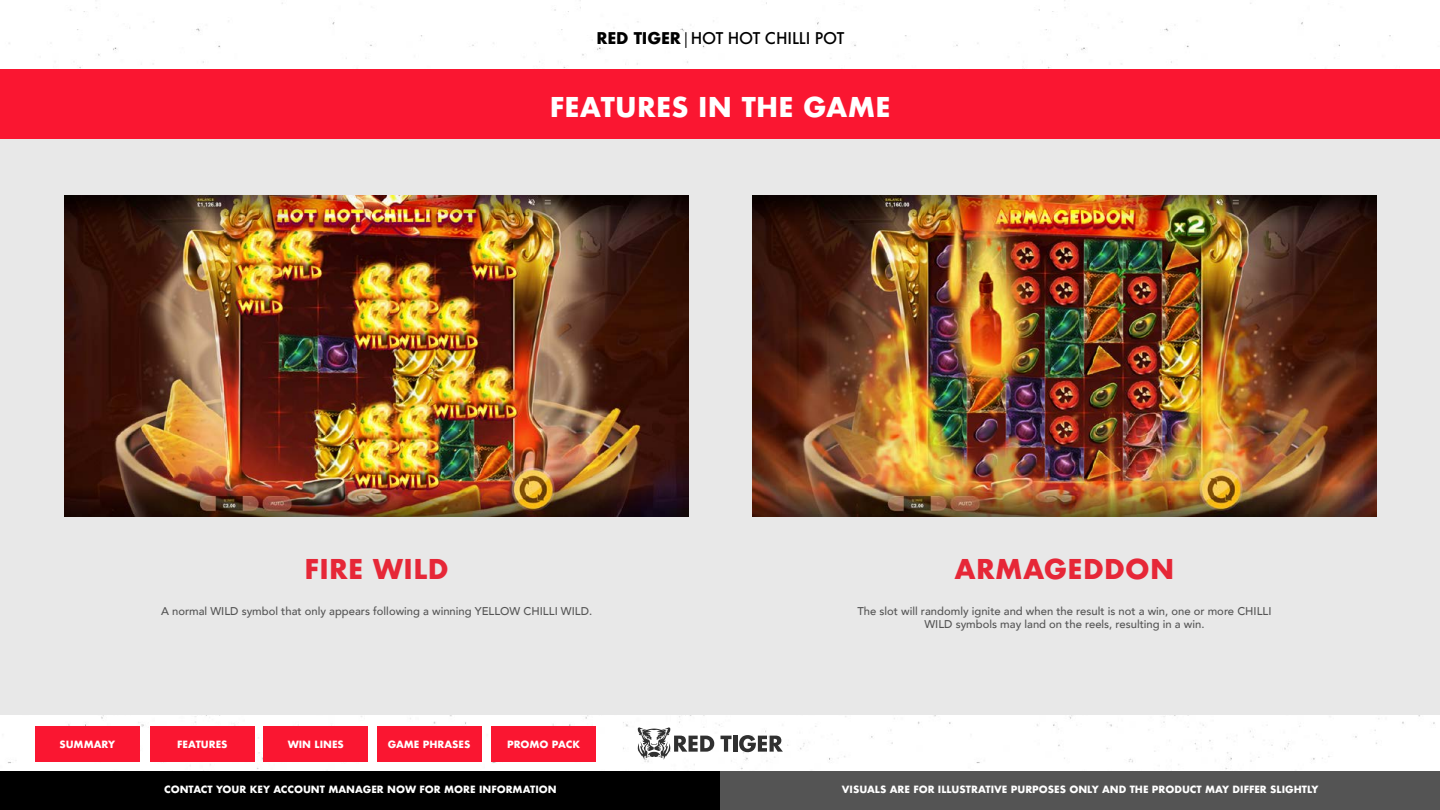
<style>
.page{position:relative;width:1440px;height:810px;background:#fff}
.page>*{position:absolute;margin:0;border:0;box-sizing:border-box;transform-origin:0 0}
.t1{font:700 26.55px "Futura";letter-spacing:.01em;color:#e62737}
.t2{font:700 26.55px "Futura";letter-spacing:.01em;color:#fff}
.t3{font:500 15.75px "Futura";letter-spacing:-.01em;color:#000}
.t4{font:500 11.25px/13.5px "Avenir";color:#545454;text-align:center}
.t5{font:700 9.75px "Futura";color:#fff}
.s1{font-weight:700}
.s2{font-family:"Myriad Pro";font-weight:400}
</style>
<div class="page">
<svg style="left:638px;top:727px;width:76px;height:33px"></svg>
<svg style="left:721px;top:736px;width:11px;height:16px"></svg>
<hr style="left:733px;top:736px;width:4px;height:16px;background:#303030">
<svg style="left:739px;top:735px;width:44px;height:17px"></svg>
<div style="left:0;top:70px;width:1440px;height:644px;background:#e8e8e8"></div>
<div style="left:0;top:69px;width:1440px;height:69px;background:#fa1631"></div>
<div style="left:0;top:771px;width:720px;height:39px;background:#000"></div>
<div style="left:720px;top:771px;width:720px;height:39px;background:#545454"></div>
<img style="left:65px;top:196px;width:623px;height:320px">
<img style="left:753px;top:196px;width:623px;height:320px">
<div style="left:35px;top:726px;width:105px;height:35px;background:#fa1631"></div>
<div style="left:150px;top:726px;width:105px;height:35px;background:#fa1631"></div>
<div style="left:263px;top:726px;width:105px;height:35px;background:#fa1631"></div>
<div style="left:377px;top:726px;width:105px;height:35px;background:#fa1631"></div>
<div style="left:491px;top:726px;width:105px;height:35px;background:#fa1631"></div>
<h2 class="t3" style="left:596px;top:27px;width:249px"><span class="s1">RED TIGER</span> <span class="s2">|</span> HOT HOT CHILLI POT</h2>
<h1 class="t2" style="left:550px;top:88px;width:342px">FEATURES IN THE GAME</h1>
<h1 class="t1" style="left:305px;top:550px;width:145px">FIRE WILD</h1>
<h1 class="t1" style="left:955px;top:550px;width:221px">ARMAGEDDON</h1>
<p class="t4" style="left:161px;top:604px;width:433px">A normal WILD symbol that only appears following a winning YELLOW CHILLI WILD.</p>
<p class="t4" style="left:857px;top:604px;width:416px">The slot will randomly ignite and when the result is not a win, one or more CHILLI<br>WILD symbols may land on the reels, resulting in a win.</p>
<p class="t5" style="left:59px;top:737px;width:57px">SUMMARY</p>
<p class="t5" style="left:177px;top:737px;width:52px">FEATURES</p>
<p class="t5" style="left:288px;top:737px;width:58px">WIN LINES</p>
<p class="t5" style="left:388px;top:737px;width:84px">GAME PHRASES</p>
<p class="t5" style="left:507px;top:737px;width:75px">PROMO PACK</p>
<p class="t5" style="left:164px;top:783px;width:394px">CONTACT YOUR KEY ACCOUNT MANAGER NOW FOR MORE INFORMATION</p>
<p class="t5" style="left:842px;top:783px;width:478px">VISUALS ARE FOR ILLUSTRATIVE PURPOSES ONLY AND THE PRODUCT MAY DIFFER SLIGHTLY</p>
</div>
